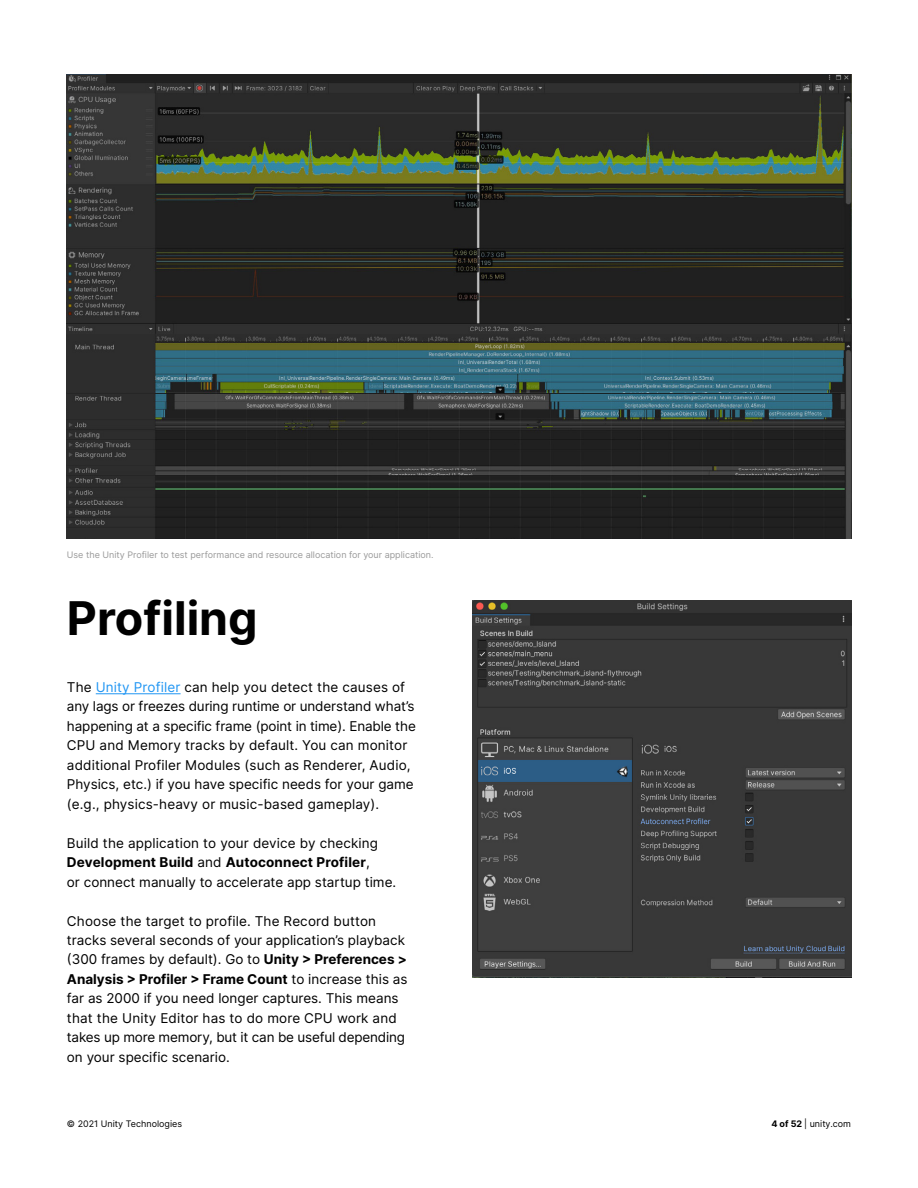
<style>
.page{position:relative;width:918px;height:1188px;background:#fff}
.page>*{position:absolute;margin:0;border:0;box-sizing:border-box;transform-origin:0 0}
.t1{font:700 46.5px "Inter";color:#000}
.t2{font:13.5px/19.5px "Inter";color:#000}
.t3{font:9px "Inter";color:#999}
.t4{font:9px "Inter";color:#000}
.s1{color:#2196f3}
.s2{font-weight:700}
</style>
<div class="page">
<hr style="left:96px;top:693px;width:85px;height:1px;background:#2196f3">
<img style="left:67px;top:74px;width:784px;height:465px">
<img style="left:472px;top:601px;width:379px;height:377px">
<p class="t3" style="left:67px;top:549px;width:367px">Use the Unity Profiler to test performance and resource allocation for your application.</p>
<h1 class="t1" style="left:67px;top:584px;width:192px">Profiling</h1>
<p class="t2" style="left:67px;top:677px;width:351px">The <span class="s1">Unity Profiler</span> can help you detect the causes of any lags or freezes during runtime or understand what’s happening at a specific frame (point in time). Enable the CPU and Memory tracks by default. You can monitor additional Profiler Modules (such as Renderer, Audio, Physics, etc.) if you have specific needs for your game (e.g., physics-heavy or music-based gameplay).</p>
<p class="t2" style="left:67px;top:833px;width:329px">Build the application to your device by checking<br><span class="s2">Development Build</span> and <span class="s2">Autoconnect Profiler</span>,<br>or connect manually to accelerate app startup time.</p>
<p class="t2" style="left:67px;top:911px;width:342px">Choose the target to profile. The Record button tracks several seconds of your application’s playback (300 frames by default). Go to <span class="s2">Unity &gt; Preferences &gt; Analysis &gt; Profiler &gt; Frame Count</span> to increase this as far as 2000 if you need longer captures. This means that the Unity Editor has to do more CPU work and takes up more memory, but it can be useful depending on your specific scenario.</p>
<p class="t4" style="left:67px;top:1117px;width:117px">© 2021 Unity Technologies</p>
<p class="t4" style="left:771px;top:1117px;width:81px"><span class="s2">4 of 52</span> | unity.com</p>
</div>
